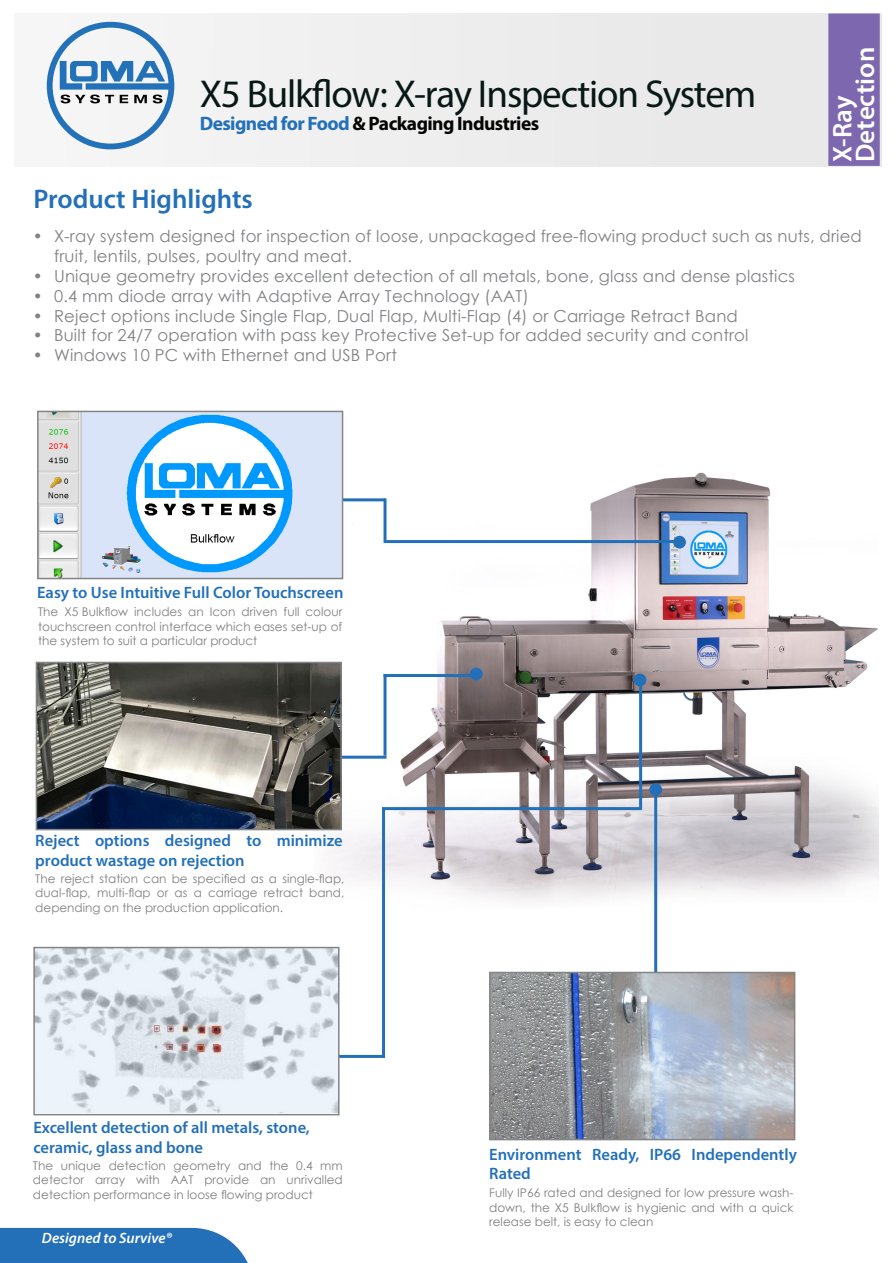
<style>
.page{position:relative;width:893px;height:1263px;background:#fff}
.page>*{position:absolute;margin:0;border:0;box-sizing:border-box;transform-origin:0 0}
.SuperScript{font:39px "Myriad Pro";letter-spacing:-.03em;color:#081817}
.t1{font:600 27px "Myriad Pro";color:#2370b9}
.t2{font:600 27px "Myriad Pro";color:#fff}
.Standaard{font:700 19.5px "Myriad Pro";letter-spacing:-.03em;color:#040503}
.t3{font:16.5px/19.8px "Century Gothic";letter-spacing:.01em;color:#808285}
.t4{font:600 16.5px/19.8px "Myriad Pro";color:#2370b9}
.t5{font:italic 600 15px "Myriad Pro";color:#fff}
.t6{font:12px/14.4px "Century Gothic";color:#808080;text-align:justify}
.s1{color:#2370b9}
</style>
<div class="page">
<img style="left:315px;top:417px;width:564px;height:494px">
<div style="left:0;top:1228px;width:248px;height:35px;background:#2370b9"></div>
<div style="left:14px;top:14px;width:868px;height:153px;background:#e9e9e9"></div>
<img style="left:39px;top:665px;width:300px;height:162px">
<div style="left:36px;top:662px;width:306px;height:168px;border:2px solid #838485"></div>
<hr style="left:337px;top:1055px;width:48px;height:3px;background:#2370b9">
<hr style="left:382px;top:809px;width:3px;height:249px;background:#2370b9">
<hr style="left:340px;top:498px;width:45px;height:3px;background:#2370b9">
<hr style="left:342px;top:756px;width:45px;height:3px;background:#2370b9">
<hr style="left:384px;top:674px;width:3px;height:82px;background:#2370b9">
<hr style="left:384px;top:674px;width:92px;height:3px;background:#2370b9">
<img style="left:40px;top:414px;width:300px;height:162px">
<div style="left:37px;top:411px;width:306px;height:168px;border:2px solid #838485"></div>
<hr style="left:384px;top:498px;width:3px;height:45px;background:#2370b9">
<hr style="left:654px;top:793px;width:3px;height:179px;background:#2370b9">
<div style="left:674px;top:536px;width:11px;height:12px;background:#2370b9;border-radius:50%"></div>
<div style="left:673px;top:536px;width:13px;height:13px;border:2px solid #2370b9;border-radius:50%"></div>
<div style="left:471px;top:668px;width:11px;height:12px;background:#2370b9;border-radius:50%"></div>
<div style="left:470px;top:668px;width:13px;height:12px;border:2px solid #2370b9;border-radius:50%"></div>
<div style="left:650px;top:784px;width:11px;height:11px;background:#2370b9;border-radius:50%"></div>
<div style="left:649px;top:783px;width:13px;height:13px;border:2px solid #2370b9;border-radius:50%"></div>
<div style="left:828px;top:14px;width:52px;height:152px;background:#7d67ae;border:2px solid #7d67ae"></div>
<svg style="left:47px;top:22px;width:127px;height:127px"></svg>
<img style="left:36px;top:950px;width:300px;height:162px">
<div style="left:33px;top:947px;width:306px;height:168px;border:2px solid #838485"></div>
<img style="left:492px;top:975px;width:300px;height:162px">
<div style="left:489px;top:972px;width:306px;height:168px;border:2px solid #838485"></div>
<hr style="left:382px;top:807px;width:260px;height:3px;background:#2370b9">
<hr style="left:386px;top:540px;width:294px;height:3px;background:#2370b9">
<div style="left:204px;top:519px;width:19px;height:12px;background:#fff"></div>
<div style="left:634px;top:674px;width:12px;height:12px;background:#2370b9;border-radius:50%"></div>
<div style="left:634px;top:674px;width:12px;height:12px;border:2px solid #2370b9;border-radius:50%"></div>
<hr style="left:639px;top:681px;width:3px;height:128px;background:#2370b9">
<p class="SuperScript" style="left:200px;top:70px;width:558px">X5 Bulkflow: X-ray Inspection System</p>
<p class="Standaard" style="left:200px;top:110px;width:341px"><span class="s1">Designed for Food</span> &amp; Packaging Industries</p>
<p class="t1" style="left:33px;top:181px;width:221px">Product Highlights</p>
<p class="t2" style="left:848px;top:162px;width:117px;rotate:-90deg">Detection</p>
<p class="t2" style="left:825px;top:162px;width:68px;rotate:-90deg">X-Ray</p>
<p class="t3" style="left:54px;top:226px;width:809px;text-indent:-21px">• X-ray system designed for inspection of loose, unpackaged free-flowing product such as nuts, dried fruit, lentils, pulses, poultry and meat.</p>
<p class="t3" style="left:33px;top:266px;width:764px">• Unique geometry provides excellent detection of all metals, bone, glass and dense plastics</p>
<p class="t3" style="left:33px;top:286px;width:498px">• 0.4 mm diode array with Adaptive Array Technology (AAT)</p>
<p class="t3" style="left:33px;top:305px;width:706px">• Reject options include Single Flap, Dual Flap, Multi-Flap (4) or Carriage Retract Band</p>
<p class="t3" style="left:33px;top:325px;width:717px">• Built for 24/7 operation with pass key Protective Set-up for added security and control</p>
<p class="t3" style="left:33px;top:345px;width:366px">• Windows 10 PC with Ethernet and USB Port</p>
<p class="t4" style="left:37px;top:582px;width:308px">Easy to Use Intuitive Full Color Touchscreen</p>
<p class="t6" style="left:38px;top:604px;width:306px">The X5 Bulkflow includes an Icon driven full colour touchscreen control interface which eases set-up of the system to suit a particular product</p>
<p class="t4" style="left:35px;top:830px;width:309px">Reject options designed to minimize product wastage on rejection</p>
<p class="t6" style="left:35px;top:871px;width:311px">The reject station can be specified as a single-flap, dual-flap, multi-flap or as a carriage retract band, depending on the production application.</p>
<p class="t4" style="left:33px;top:1117px;width:278px">Excellent detection of all metals, stone,</p>
<p class="t4" style="left:33px;top:1137px;width:171px">ceramic, glass and bone</p>
<p class="t6" style="left:33px;top:1158px;width:311px">The unique detection geometry and the 0.4 mm detector array with AAT provide an unrivalled detection performance in loose flowing product</p>
<p class="t5" style="left:42px;top:1228px;width:131px">Designed to Survive®</p>
<p class="t4" style="left:489px;top:1144px;width:309px">Environment Ready, IP66 Independently<br>Rated</p>
<p class="t6" style="left:489px;top:1185px;width:306px">Fully IP66 rated and designed for low pressure wash&shy;down, the X5 Bulkflow is hygienic and with a quick release belt, is easy to clean</p>
</div>
